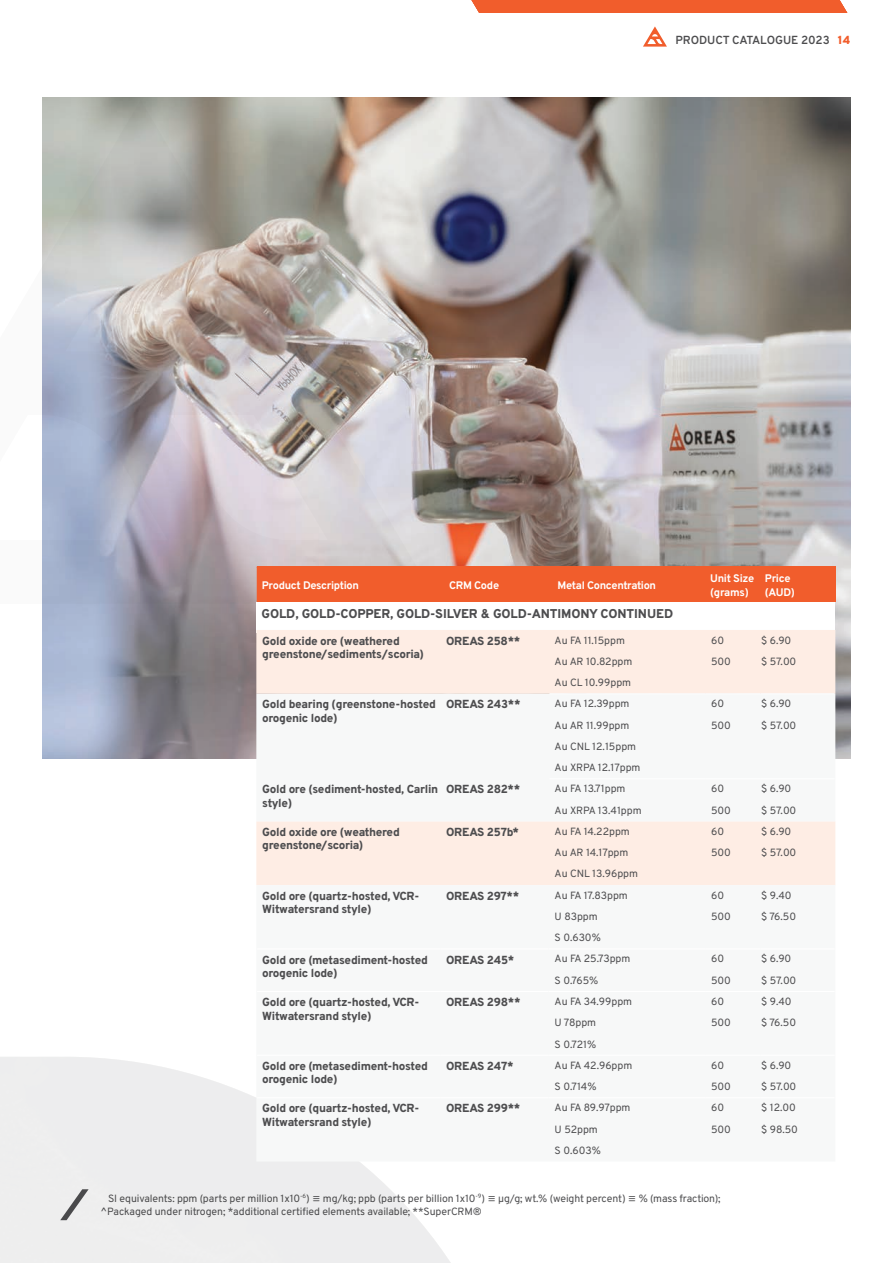
<style>
.page{position:relative;width:893px;height:1263px;background:#fff}
.page>*{position:absolute;margin:0;border:0;box-sizing:border-box;transform-origin:0 0}
.H3_GREY_TABLE{font:800 12.75px "Overpass";letter-spacing:-.01em;color:#4d4d4f}
.Table_product_names{font:800 11.7px/13.5px "Overpass";letter-spacing:-.025em;color:#4d4d4f}
.t1{font:600 11.7px "Overpass";letter-spacing:-.01em;color:#4d4d4f}
.H3_White{font:700 10.95px/13.5px "Overpass";letter-spacing:-.03em;color:#fff}
.Table_sub_data{font:10.5px/13.5px "Overpass";letter-spacing:-.005em;color:#4d4d4f}
.s1{font-weight:900;color:#f15d2c}
.s2{font-family:"Verdana"}
</style>
<div class="page">
<svg style="left:643px;top:26px;width:24px;height:21px"></svg>
<div style="left:471px;top:0;width:377px;height:13px;background:#f15d2c"></div>
<img style="left:43px;top:97px;width:807px;height:661px">
<img style="left:0;top:1057px;width:451px;height:206px">
<svg style="left:42px;top:100px;width:397px;height:504px;background:#b6b2b3"></svg>
<div style="left:256px;top:602px;width:579px;height:31px;background:#fff"></div>
<div style="left:257px;top:568px;width:573px;height:32px;background:#f15d2c"></div>
<hr style="left:257px;top:566px;width:187px;height:2px;background:#f15d2c">
<hr style="left:444px;top:566px;width:108px;height:2px;background:#f15d2c">
<hr style="left:257px;top:600px;width:187px;height:2px;background:#f15d2c">
<hr style="left:444px;top:600px;width:108px;height:2px;background:#f15d2c">
<hr style="left:552px;top:566px;width:153px;height:2px;background:#f15d2c">
<hr style="left:705px;top:566px;width:55px;height:2px;background:#f15d2c">
<hr style="left:760px;top:566px;width:70px;height:2px;background:#f15d2c">
<hr style="left:552px;top:600px;width:153px;height:2px;background:#f15d2c">
<hr style="left:705px;top:600px;width:55px;height:2px;background:#f15d2c">
<hr style="left:760px;top:600px;width:70px;height:2px;background:#f15d2c">
<div style="left:256px;top:630px;width:579px;height:64px;background:#feede4"></div>
<svg style="left:256px;top:694px;width:579px;height:467px"></svg>
<hr style="left:549px;top:778px;width:156px;height:1px;background:#fff">
<hr style="left:705px;top:778px;width:55px;height:1px;background:#fff">
<hr style="left:760px;top:778px;width:75px;height:1px;background:#fff">
<hr style="left:257px;top:948px;width:183px;height:1px;background:#fff">
<hr style="left:440px;top:948px;width:109px;height:1px;background:#fff">
<hr style="left:549px;top:948px;width:156px;height:1px;background:#fff">
<hr style="left:705px;top:948px;width:55px;height:1px;background:#fff">
<hr style="left:760px;top:948px;width:75px;height:1px;background:#fff">
<hr style="left:257px;top:991px;width:183px;height:1px;background:#fff">
<hr style="left:440px;top:991px;width:109px;height:1px;background:#fff">
<hr style="left:549px;top:991px;width:156px;height:1px;background:#fff">
<hr style="left:705px;top:991px;width:55px;height:1px;background:#fff">
<hr style="left:760px;top:991px;width:75px;height:1px;background:#fff">
<hr style="left:257px;top:1055px;width:183px;height:1px;background:#fff">
<hr style="left:440px;top:1055px;width:109px;height:1px;background:#fff">
<hr style="left:549px;top:1055px;width:156px;height:1px;background:#fff">
<hr style="left:705px;top:1055px;width:55px;height:1px;background:#fff">
<hr style="left:760px;top:1055px;width:75px;height:1px;background:#fff">
<hr style="left:257px;top:1097px;width:183px;height:1px;background:#fff">
<hr style="left:440px;top:1097px;width:109px;height:1px;background:#fff">
<hr style="left:549px;top:1097px;width:156px;height:1px;background:#fff">
<hr style="left:705px;top:1097px;width:55px;height:1px;background:#fff">
<hr style="left:760px;top:1097px;width:75px;height:1px;background:#fff">
<hr style="left:549px;top:693px;width:156px;height:1px;background:#fff">
<hr style="left:705px;top:693px;width:55px;height:1px;background:#fff">
<hr style="left:760px;top:693px;width:75px;height:1px;background:#fff">
<p class="t1" style="left:675px;top:30px;width:177px">PRODUCT CATALOGUE 2023 <span class="s1">14</span></p>
<p class="H3_White" style="left:262px;top:578px;width:99px">Product Description</p>
<p class="H3_White" style="left:449px;top:578px;width:52px">CRM Code</p>
<p class="H3_White" style="left:557px;top:578px;width:100px">Metal Concentration</p>
<p class="H3_White" style="left:710px;top:571px;width:46px">Unit Size (grams)</p>
<p class="H3_White" style="left:765px;top:571px;width:32px">Price (AUD)</p>
<p class="Table_product_names" style="left:262px;top:633px;width:163px">Gold oxide ore (weathered greenstone/sediments/scoria)</p>
<p class="Table_product_names" style="left:446px;top:633px;width:76px">OREAS 258**</p>
<p class="Table_sub_data" style="left:555px;top:633px;width:72px">Au FA 11.15ppm</p>
<p class="Table_sub_data" style="left:711px;top:633px;width:15px">60</p>
<p class="Table_sub_data" style="left:761px;top:633px;width:32px">$ 6.90</p>
<p class="Table_sub_data" style="left:555px;top:654px;width:79px">Au AR 10.82ppm</p>
<p class="Table_sub_data" style="left:711px;top:654px;width:21px">500</p>
<p class="Table_sub_data" style="left:761px;top:654px;width:37px">$ 57.00</p>
<p class="Table_sub_data" style="left:555px;top:675px;width:78px">Au CL 10.99ppm</p>
<p class="Table_product_names" style="left:262px;top:697px;width:175px">Gold bearing (greenstone-hosted orogenic lode)</p>
<p class="Table_product_names" style="left:446px;top:697px;width:76px">OREAS 243**</p>
<p class="Table_sub_data" style="left:555px;top:696px;width:76px">Au FA 12.39ppm</p>
<p class="Table_sub_data" style="left:711px;top:696px;width:15px">60</p>
<p class="Table_sub_data" style="left:761px;top:696px;width:32px">$ 6.90</p>
<p class="Table_sub_data" style="left:555px;top:718px;width:76px">Au AR 11.99ppm</p>
<p class="Table_sub_data" style="left:711px;top:718px;width:21px">500</p>
<p class="Table_sub_data" style="left:761px;top:718px;width:37px">$ 57.00</p>
<p class="Table_sub_data" style="left:555px;top:739px;width:83px">Au CNL 12.15ppm</p>
<p class="Table_sub_data" style="left:555px;top:760px;width:87px">Au XRPA 12.17ppm</p>
<p class="Table_product_names" style="left:262px;top:782px;width:177px">Gold ore (sediment-hosted, Carlin style)</p>
<p class="Table_product_names" style="left:446px;top:782px;width:76px">OREAS 282**</p>
<p class="Table_sub_data" style="left:555px;top:781px;width:72px">Au FA 13.71ppm</p>
<p class="Table_sub_data" style="left:711px;top:781px;width:15px">60</p>
<p class="Table_sub_data" style="left:761px;top:781px;width:32px">$ 6.90</p>
<p class="Table_sub_data" style="left:555px;top:803px;width:88px">Au XRPA 13.41ppm</p>
<p class="Table_sub_data" style="left:711px;top:803px;width:21px">500</p>
<p class="Table_sub_data" style="left:761px;top:803px;width:37px">$ 57.00</p>
<p class="Table_product_names" style="left:262px;top:825px;width:139px">Gold oxide ore (weathered greenstone/scoria)</p>
<p class="Table_product_names" style="left:446px;top:825px;width:74px">OREAS 257b*</p>
<p class="Table_sub_data" style="left:555px;top:824px;width:77px">Au FA 14.22ppm</p>
<p class="Table_sub_data" style="left:711px;top:824px;width:15px">60</p>
<p class="Table_sub_data" style="left:761px;top:824px;width:32px">$ 6.90</p>
<p class="Table_sub_data" style="left:555px;top:845px;width:75px">Au AR 14.17ppm</p>
<p class="Table_sub_data" style="left:711px;top:845px;width:21px">500</p>
<p class="Table_sub_data" style="left:761px;top:845px;width:37px">$ 57.00</p>
<p class="Table_sub_data" style="left:555px;top:867px;width:85px">Au CNL 13.96ppm</p>
<p class="Table_product_names" style="left:262px;top:888px;width:158px">Gold ore (quartz-hosted, VCR-<br>Witwatersrand style)</p>
<p class="Table_product_names" style="left:446px;top:888px;width:75px">OREAS 297**</p>
<p class="Table_sub_data" style="left:555px;top:888px;width:75px">Au FA 17.83ppm</p>
<p class="Table_sub_data" style="left:711px;top:888px;width:15px">60</p>
<p class="Table_sub_data" style="left:761px;top:888px;width:32px">$ 9.40</p>
<p class="Table_sub_data" style="left:555px;top:909px;width:45px">U 83ppm</p>
<p class="Table_sub_data" style="left:711px;top:909px;width:21px">500</p>
<p class="Table_sub_data" style="left:761px;top:909px;width:37px">$ 76.50</p>
<p class="Table_sub_data" style="left:555px;top:930px;width:48px">S 0.630%</p>
<p class="Table_product_names" style="left:262px;top:952px;width:167px">Gold ore (metasediment-hosted orogenic lode)</p>
<p class="Table_product_names" style="left:446px;top:952px;width:70px">OREAS 245*</p>
<p class="Table_sub_data" style="left:555px;top:952px;width:77px">Au FA 25.73ppm</p>
<p class="Table_sub_data" style="left:711px;top:952px;width:15px">60</p>
<p class="Table_sub_data" style="left:761px;top:952px;width:32px">$ 6.90</p>
<p class="Table_sub_data" style="left:555px;top:973px;width:45px">S 0.765%</p>
<p class="Table_sub_data" style="left:711px;top:973px;width:21px">500</p>
<p class="Table_sub_data" style="left:761px;top:973px;width:37px">$ 57.00</p>
<p class="Table_product_names" style="left:262px;top:995px;width:158px">Gold ore (quartz-hosted, VCR-<br>Witwatersrand style)</p>
<p class="Table_product_names" style="left:446px;top:995px;width:76px">OREAS 298**</p>
<p class="Table_sub_data" style="left:555px;top:994px;width:79px">Au FA 34.99ppm</p>
<p class="Table_sub_data" style="left:711px;top:994px;width:15px">60</p>
<p class="Table_sub_data" style="left:761px;top:994px;width:32px">$ 9.40</p>
<p class="Table_sub_data" style="left:555px;top:1015px;width:43px">U 78ppm</p>
<p class="Table_sub_data" style="left:711px;top:1015px;width:21px">500</p>
<p class="Table_sub_data" style="left:761px;top:1015px;width:37px">$ 76.50</p>
<p class="Table_sub_data" style="left:555px;top:1037px;width:43px">S 0.721%</p>
<p class="Table_product_names" style="left:262px;top:1058px;width:167px">Gold ore (metasediment-hosted orogenic lode)</p>
<p class="Table_product_names" style="left:446px;top:1058px;width:69px">OREAS 247*</p>
<p class="Table_sub_data" style="left:555px;top:1058px;width:79px">Au FA 42.96ppm</p>
<p class="Table_sub_data" style="left:711px;top:1058px;width:15px">60</p>
<p class="Table_sub_data" style="left:761px;top:1058px;width:32px">$ 6.90</p>
<p class="Table_sub_data" style="left:555px;top:1079px;width:43px">S 0.714%</p>
<p class="Table_sub_data" style="left:711px;top:1079px;width:21px">500</p>
<p class="Table_sub_data" style="left:761px;top:1079px;width:37px">$ 57.00</p>
<p class="Table_product_names" style="left:262px;top:1101px;width:158px">Gold ore (quartz-hosted, VCR-<br>Witwatersrand style)</p>
<p class="Table_product_names" style="left:446px;top:1101px;width:76px">OREAS 299**</p>
<p class="Table_sub_data" style="left:555px;top:1100px;width:77px">Au FA 89.97ppm</p>
<p class="Table_sub_data" style="left:711px;top:1100px;width:15px">60</p>
<p class="Table_sub_data" style="left:761px;top:1100px;width:36px">$ 12.00</p>
<p class="Table_sub_data" style="left:555px;top:1122px;width:45px">U 52ppm</p>
<p class="Table_sub_data" style="left:711px;top:1122px;width:21px">500</p>
<p class="Table_sub_data" style="left:761px;top:1122px;width:38px">$ 98.50</p>
<p class="Table_sub_data" style="left:555px;top:1143px;width:48px">S 0.603%</p>
<p class="H3_GREY_TABLE" style="left:261px;top:603px;width:413px">GOLD, GOLD-COPPER, GOLD-SILVER &amp; GOLD-ANTIMONY CONTINUED</p>
<p class="Table_sub_data" style="left:101px;top:1191px;width:622px;text-indent:8px">SI equivalents: ppm (parts per million 1x10<sup>-6</sup>) <span class="s2">≡</span> mg/kg; ppb (parts per billion 1x10<sup>-9</sup>) <span class="s2">≡</span> µg/g; wt.% (weight percent) <span class="s2">≡</span> % (mass fraction); ^Packaged under nitrogen; *additional certified elements available; **SuperCRM®</p>
</div>
